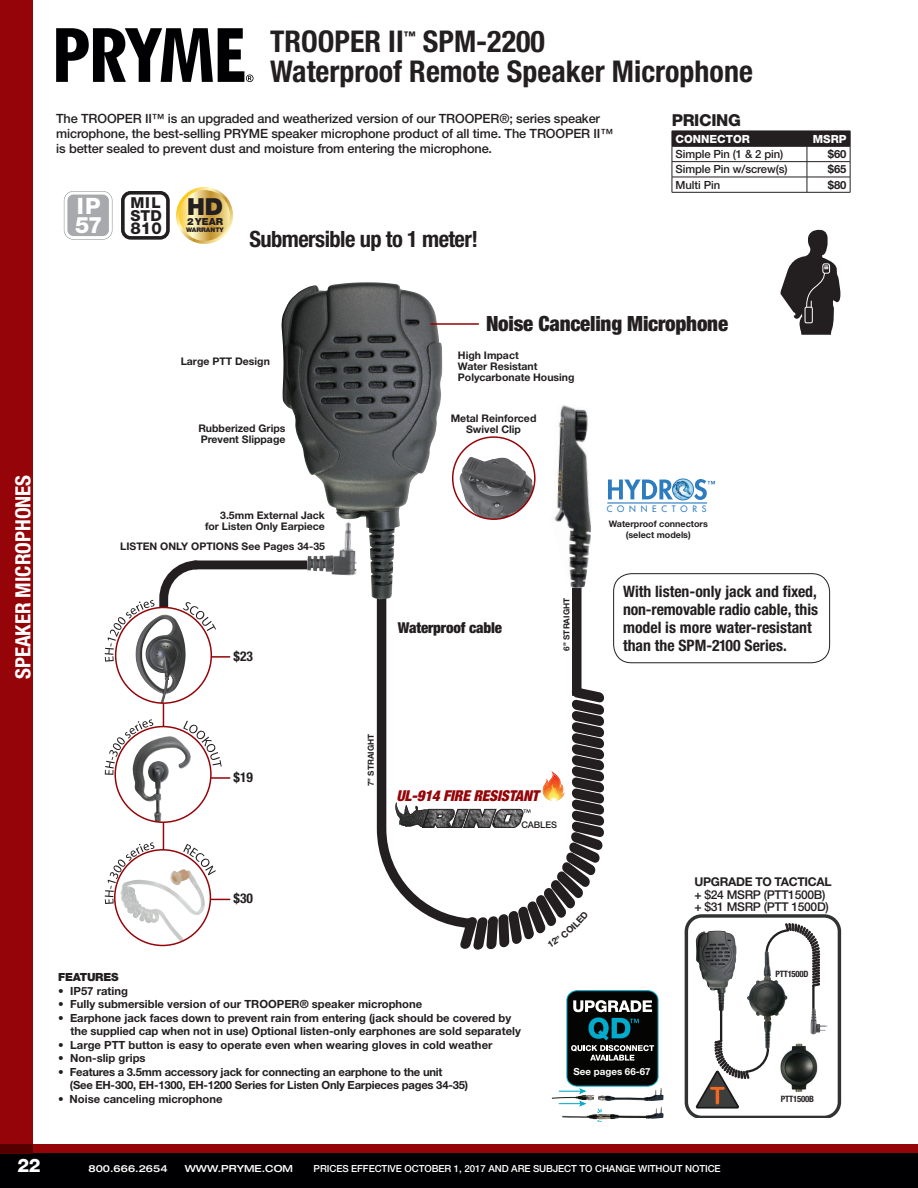
<style>
.page{position:relative;width:918px;height:1188px;background:#fff}
.page>*{position:absolute;margin:0;border:0;box-sizing:border-box;transform-origin:0 0}
.t1{font:700 condensed 30px "Helvetica Neue LT Std";color:#231f20}
.t2{font:900 23.55px "Helvetica Neue LT Std";color:#231f20}
.t3{font:800 22.65px/18.9px "Helvetica Neue LT Std";color:#fff}
.t4{font:700 condensed 22.5px "Helvetica Neue LT Std";letter-spacing:-.025em;color:#231f20}
.t5{font:900 condensed 21px "Helvetica Neue LT Std";letter-spacing:-.01em;color:#231f20}
.t6{font:700 condensed 21px "Helvetica Neue LT Std";color:#fff}
.t7{font:800 18.75px "Helvetica Neue LT Std";color:#fff}
.t8{font:800 16.5px "Helvetica Neue LT Std";letter-spacing:-.02em;color:#231f20}
.t9{font:700 condensed 15.75px/18px "Helvetica Neue LT Std";color:#231f20}
.t10{font:800 15.15px/12.9px "Helvetica Neue LT Std";letter-spacing:.035em;color:#231f20}
.t11{font:italic 900 condensed 15px "Helvetica Neue LT Std";letter-spacing:-.01em;color:#940408}
.t12{font:900 condensed 15px "Helvetica Neue LT Std";letter-spacing:-.01em;color:#231f20}
.t13{font:700 condensed 13.5px "Helvetica Neue LT Std";color:#231f20}
.t14{font:500 12.75px/15px "Helvetica Neue LT Std";letter-spacing:-.01em;color:#231f20}
.t15{font:500 12.15px/12.6px "Helvetica Neue LT Std";letter-spacing:-.025em;color:#231f20}
.t16{font:700 condensed 12px "Helvetica Neue LT Std";color:#231f20}
.t17{font:700 11.25px "Helvetica Neue LT Std";letter-spacing:-.005em;color:#231f20}
.t18{font:500 11.25px "Helvetica Neue LT Std";letter-spacing:-.01em;color:#231f20}
.t19{font:800 11.25px "Helvetica Neue LT Std";color:#fff}
.t20{font:900 11.25px "Helvetica Neue LT Std";letter-spacing:-.025em;color:#231f20}
.t21{font:700 10.5px "Helvetica Neue LT Std";color:#231f20}
.t22{font:500 9.75px "Helvetica Neue LT Std";letter-spacing:-.01em;color:#fff}
.t23{font:500 expanded 9.75px "Helvetica Neue LT Std";color:#fff}
.t24{font:700 9.75px "Helvetica Neue LT Std";color:#fff}
.t25{font:900 9.75px "Helvetica Neue LT Std";color:#231f20}
.t26{font:500 9.15px "Helvetica Neue LT Std";color:#231f20}
.t27{font:700 9px "Helvetica Neue LT Std";color:#231f20}
.t28{font:700 condensed 8.7px "Helvetica Neue LT Std";letter-spacing:-.025em;color:#231f20}
.t29{font:500 8.7px "Futura Std";letter-spacing:.55em;color:#2d7cc0}
.t30{font:700 8.25px "Helvetica Neue LT Std";color:#231f20}
.t31{font:900 6.3px "Helvetica Neue LT Std";color:#231f20}
.s1{font-weight:700}
</style>
<div class="page">
<div style="left:0;top:1153px;width:918px;height:35px;background:#000002"></div>
<svg style="left:56px;top:28px;width:198px;height:54px"></svg>
<div style="left:0;top:0;width:32px;height:1153px;background:#940408"></div>
<div style="left:572px;top:539px;width:10px;height:152px;background:#231f20"></div>
<div style="left:194px;top:560px;width:113px;height:9px;background:#231f20"></div>
<img style="left:281px;top:283px;width:161px;height:314px">
<img style="left:554px;top:405px;width:37px;height:183px">
<img style="left:457px;top:456px;width:77px;height:63px">
<hr style="left:163px;top:618px;width:1px;height:232px;background:#940408">
<div style="left:115px;top:727px;width:96px;height:95px;background:#fff;border-radius:50%"></div>
<svg style="left:183px;top:721px;width:39px;height:46px"></svg>
<svg style="left:105px;top:719px;width:49px;height:56px"></svg>
<svg style="left:183px;top:844px;width:33px;height:31px"></svg>
<svg style="left:105px;top:842px;width:50px;height:62px"></svg>
<img style="left:120px;top:869px;width:85px;height:73px">
<img style="left:132px;top:736px;width:59px;height:86px">
<img style="left:135px;top:662px;width:51px;height:41px">
<svg style="left:780px;top:229px;width:61px;height:106px"></svg>
<div style="left:805px;top:307px;width:8px;height:16px;border:1px solid #fff"></div>
<hr style="left:226px;top:514px;width:103px;height:3px;background:#fff">
<svg style="left:105px;top:560px;width:125px;height:102px"></svg>
<hr style="left:431px;top:323px;width:47px;height:2px;background:#940408">
<svg style="left:212px;top:777px;width:18px;height:2px"></svg>
<svg style="left:212px;top:899px;width:18px;height:1px"></svg>
<div style="left:567px;top:991px;width:91px;height:95px;background:#040503;border-radius:10px"></div>
<div style="left:566px;top:990px;width:92px;height:97px;border:1px solid #00abcb;border-radius:10px"></div>
<svg style="left:571px;top:1000px;width:83px;height:61px"></svg>
<img style="left:562px;top:1107px;width:102px;height:12px">
<svg style="left:559px;top:1101px;width:27px;height:5px"></svg>
<svg style="left:559px;top:1089px;width:27px;height:5px"></svg>
<img style="left:598px;top:1088px;width:66px;height:13px">
<img style="left:552px;top:1095px;width:42px;height:5px">
<svg style="left:685px;top:914px;width:156px;height:204px"></svg>
<svg style="left:672px;top:131px;width:179px;height:61px"></svg>
<hr style="left:672px;top:192px;width:135px;height:1px;background:#231f20">
<hr style="left:807px;top:192px;width:43px;height:1px;background:#231f20">
<div style="left:613px;top:573px;width:217px;height:90px;border:1px solid #231f20;border-radius:18px"></div>
<div style="left:0;top:1144px;width:918px;height:11px;background:#940408"></div>
<svg style="left:608px;top:480px;width:65px;height:19px"></svg>
<svg style="left:694px;top:479px;width:21px;height:21px"></svg>
<img style="left:673px;top:479px;width:21px;height:21px;border-radius:10px">
<div style="left:672px;top:479px;width:22px;height:21px;border:1px solid #2d7cc0;border-radius:50%"></div>
<hr style="left:608px;top:502px;width:99px;height:2px;background:#2d7cc0">
<div style="left:64px;top:191px;width:48px;height:49px;border:4px solid #939598;border-radius:8px"></div>
<div style="left:66px;top:193px;width:44px;height:45px;background:#a8a9ad;border-radius:8px"></div>
<div style="left:64px;top:192px;width:48px;height:47px;border:3px solid #fff;border-radius:8px"></div>
<div style="left:121px;top:191px;width:49px;height:49px;border:4px solid #211d1e;border-radius:8px"></div>
<div style="left:122px;top:192px;width:47px;height:47px;border:3px solid #231f20;border-radius:8px"></div>
<svg style="left:176px;top:187px;width:57px;height:57px"></svg>
<svg style="left:372px;top:592px;width:232px;height:358px"></svg>
<p class="t1" style="left:270px;top:23px;width:135px">TROOPER II</p>
<p class="t16" style="left:404px;top:29px;width:13px">™</p>
<p class="t1" style="left:423px;top:23px;width:124px">SPM-2200</p>
<p class="t1" style="left:270px;top:53px;width:484px">Waterproof Remote Speaker Microphone</p>
<p class="t14" style="left:56px;top:111px;width:558px">The TROOPER II™ is an upgraded and weatherized version of our TROOPER®; series speaker microphone, the best-selling PRYME speaker microphone product of all time. The TROOPER II™ is better sealed to prevent dust and moisture from entering the microphone.</p>
<p class="t3" style="left:75px;top:196px;width:29px">IP<br>57</p>
<p class="t10" style="left:130px;top:196px;width:33px">MIL<br>STD</p>
<p class="t8" style="left:130px;top:218px;width:33px">810</p>
<p class="t2" style="left:187px;top:193px;width:38px">HD</p>
<p class="t25" style="left:187px;top:216px;width:37px">2 YEAR</p>
<p class="t31" style="left:186px;top:226px;width:39px">WARRANTY</p>
<p class="t4" style="left:249px;top:226px;width:230px">Submersible up to 1 meter!</p>
<p class="t8" style="left:672px;top:110px;width:71px">PRICING</p>
<p class="t19" style="left:676px;top:132px;width:76px">CONNECTOR</p>
<p class="t19" style="left:813px;top:132px;width:35px">MSRP</p>
<p class="t18" style="left:676px;top:147px;width:109px">Simple Pin (1 &amp; 2 pin)</p>
<p class="t17" style="left:828px;top:147px;width:20px">$60</p>
<p class="t18" style="left:676px;top:163px;width:113px">Simple Pin w/screw(s)</p>
<p class="t17" style="left:828px;top:162px;width:20px">$65</p>
<p class="t18" style="left:676px;top:178px;width:46px">Multi Pin</p>
<p class="t17" style="left:828px;top:178px;width:20px">$80</p>
<p class="t21" style="left:181px;top:354px;width:91px">Large PTT Design</p>
<p class="t5" style="left:486px;top:311px;width:244px">Noise Canceling Microphone</p>
<p class="t21" style="left:458px;top:349px;width:62px">High Impact</p>
<p class="t21" style="left:458px;top:360px;width:81px">Water Resistant</p>
<p class="t21" style="left:458px;top:371px;width:118px">Polycarbonate Housing</p>
<p class="t6" style="left:10px;top:679px;width:206px;rotate:-90deg">SPEAKER MICROPHONES</p>
<p class="t21" style="left:451px;top:412px;width:87px">Metal Reinforced</p>
<p class="t21" style="left:198px;top:421px;width:89px">Rubberized Grips</p>
<p class="t21" style="left:466px;top:423px;width:56px">Swivel Clip</p>
<p class="t21" style="left:201px;top:433px;width:86px">Prevent Slippage</p>
<p class="t21" style="left:220px;top:509px;width:106px">3.5mm External Jack</p>
<p class="t21" style="left:205px;top:520px;width:121px">for Listen Only Earpiece</p>
<p class="t21" style="left:120px;top:539px;width:206px">LISTEN ONLY OPTIONS See Pages 34-35</p>
<p class="t13" style="left:234px;top:648px;width:21px">$23</p>
<p class="t13" style="left:234px;top:769px;width:21px">$19</p>
<p class="t13" style="left:234px;top:890px;width:21px">$30</p>
<p class="t12" style="left:398px;top:618px;width:106px">Waterproof cable</p>
<p class="t30" style="left:562px;top:651px;width:54px;rotate:-90deg">6” STRAIGHT</p>
<p class="t30" style="left:366px;top:786px;width:54px;rotate:-90deg">7” STRAIGHT</p>
<p class="t11" style="left:396px;top:786px;width:144px">UL-914 FIRE RESISTANT</p>
<p class="t26" style="left:521px;top:820px;width:37px">CABLES</p>
<p class="t29" style="left:607px;top:504px;width:101px">CONNECTORS</p>
<p class="t27" style="left:609px;top:518px;width:101px">Waterproof connectors</p>
<p class="t27" style="left:626px;top:529px;width:67px">(select models)</p>
<p class="t9" style="left:623px;top:582px;width:197px">With listen-only jack and fixed, non-removable radio cable, this model is more water-resistant than the SPM-2100 Series.</p>
<p class="t15" style="left:694px;top:876px;width:139px"><span class="s1">UPGRADE TO TACTICAL </span>+ $24 MSRP (PTT1500B) + $31 MSRP (PTT 1500D)</p>
<p class="t20" style="left:58px;top:970px;width:62px">FEATURES</p>
<p class="t17" style="left:58px;top:984px;width:71px">• IP57 rating</p>
<p class="t17" style="left:58px;top:997px;width:365px">• Fully submersible version of our TROOPER® speaker microphone</p>
<p class="t17" style="left:58px;top:1011px;width:454px">• Earphone jack faces down to prevent rain from entering (jack should be covered by</p>
<p class="t17" style="left:71px;top:1024px;width:452px">the supplied cap when not in use) Optional listen-only earphones are sold separately</p>
<p class="t17" style="left:58px;top:1038px;width:436px">• Large PTT button is easy to operate even when wearing gloves in cold weather</p>
<p class="t17" style="left:58px;top:1051px;width:89px">• Non-slip grips</p>
<p class="t17" style="left:58px;top:1065px;width:386px">• Features a 3.5mm accessory jack for connecting an earphone to the unit</p>
<p class="t17" style="left:70px;top:1078px;width:400px">(See EH-300, EH-1300, EH-1200 Series for Listen Only Earpieces pages 34-35)</p>
<p class="t17" style="left:58px;top:1092px;width:166px">• Noise canceling microphone</p>
<p class="t24" style="left:574px;top:1065px;width:79px">See pages 66-67</p>
<p class="t28" style="left:775px;top:969px;width:35px">PTT1500D</p>
<p class="t28" style="left:781px;top:1094px;width:34px">PTT1500B</p>
<h3 class="t7" style="left:17px;top:1154px;width:25px">22</h3>
<p class="t23" style="left:89px;top:1163px;width:81px">800.666.2654</p>
<p class="t23" style="left:185px;top:1163px;width:110px">WWW.PRYME.COM</p>
<p class="t22" style="left:314px;top:1163px;width:409px">PRICES EFFECTIVE OCTOBER 1, 2017 AND ARE SUBJECT TO CHANGE WITHOUT NOTICE</p>
</div>
